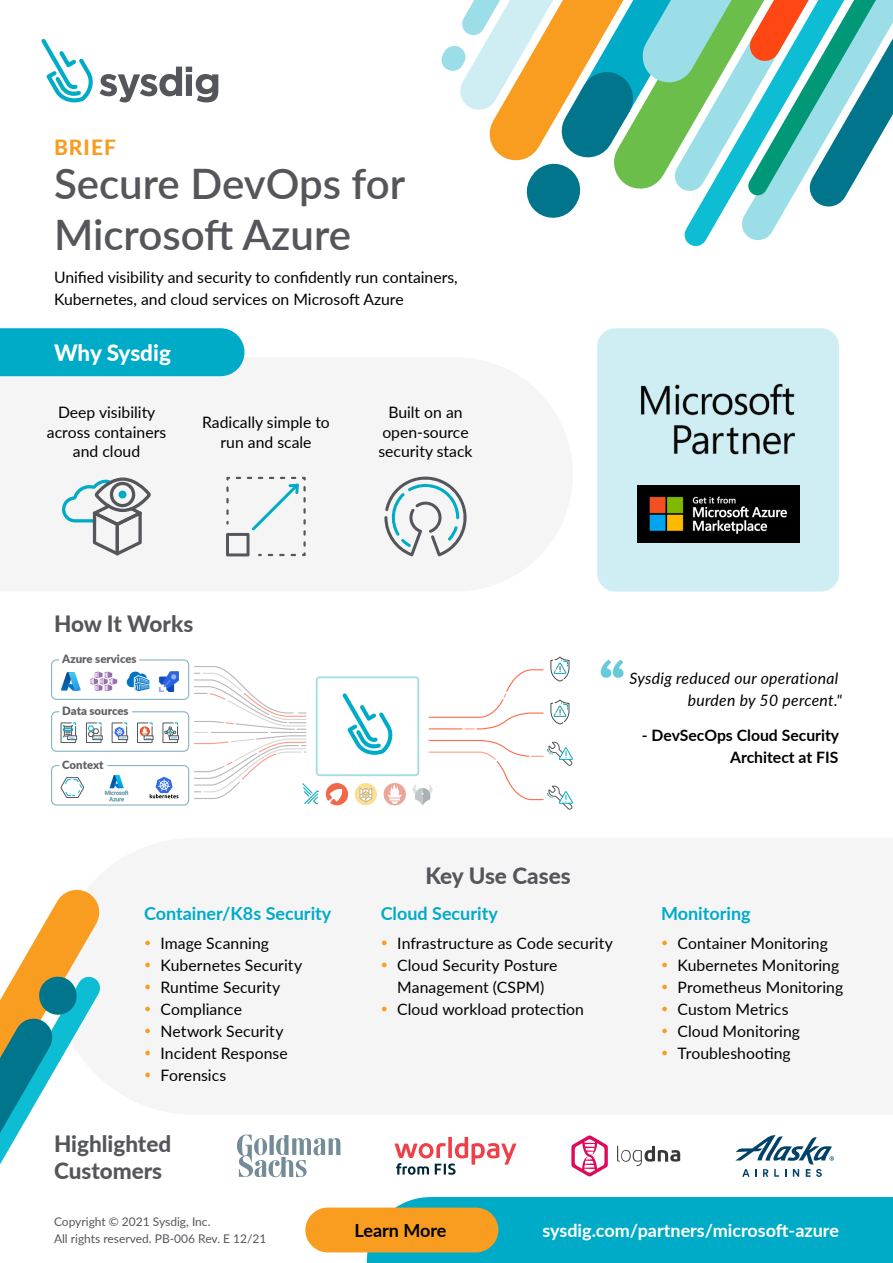
<style>
.page{position:relative;width:893px;height:1263px;background:#fff}
.page>*{position:absolute;margin:0;border:0;box-sizing:border-box;transform-origin:0 0}
.t1{font:600 42px/50.4px "Lato";color:#55565b}
.t2{font:800 22.5px/27px "Lato";color:#55565b}
.t3{font:800 22.5px "Lato";letter-spacing:-.01em;color:#fff}
.t4{font:800 21px "Lato";letter-spacing:.05em;color:#f99d20}
.t5{font:700 18px "Lato";color:#00abc7}
.t6{font:700 18px "Lato";color:#fff}
.t7{font:700 18px "Lato";color:#000}
.t8{font:15.75px/19.5px "Lato";color:#000;text-align:center}
.t9{font:italic 15.75px/22px "Lato";letter-spacing:.02em;color:#000;text-align:right}
.t10{font:700 15.75px/22px "Lato";color:#000;text-align:right}
.t11{font:12px/16.8px "Lato";color:#55565b}
.t12{font:900 11.4px "Lato";color:#606166}
.t13{font:900 2.25px "Lato";color:#00abc7}
.s1{color:#f99d20}
.s2{color:#54575c}
</style>
<div class="page">
<div style="left:367px;top:1197px;width:526px;height:66px;background:#00abc7"></div>
<div style="left:305px;top:1207px;width:193px;height:45px;background:#f99d20;border-radius:22px"></div>
<div style="left:0;top:328px;width:244px;height:48px;background:#00abc7"></div>
<svg style="left:62px;top:477px;width:89px;height:78px"></svg>
<svg style="left:226px;top:477px;width:80px;height:79px"></svg>
<svg style="left:384px;top:476px;width:83px;height:80px"></svg>
<div style="left:597px;top:328px;width:242px;height:263px;background:#cfeef3;border-radius:18px"></div>
<img style="left:641px;top:383px;width:154px;height:72px">
<img style="left:637px;top:486px;width:162px;height:57px">
<svg style="left:441px;top:0;width:452px;height:247px"></svg>
<svg style="left:41px;top:39px;width:177px;height:63px"></svg>
<svg style="left:571px;top:1135px;width:37px;height:41px"></svg>
<svg style="left:617px;top:1146px;width:63px;height:20px"></svg>
<svg style="left:735px;top:1135px;width:99px;height:42px"></svg>
<svg style="left:395px;top:1137px;width:121px;height:38px"></svg>
<svg style="left:237px;top:1135px;width:103px;height:42px"></svg>
<svg style="left:550px;top:656px;width:20px;height:26px"></svg>
<svg style="left:550px;top:699px;width:20px;height:26px"></svg>
<svg style="left:428px;top:669px;width:116px;height:61px"></svg>
<div style="left:316px;top:676px;width:103px;height:100px;border:2px solid #a0dde5;border-radius:3px"></div>
<svg style="left:342px;top:693px;width:51px;height:62px"></svg>
<svg style="left:355px;top:783px;width:22px;height:22px"></svg>
<svg style="left:326px;top:783px;width:23px;height:23px"></svg>
<svg style="left:384px;top:783px;width:22px;height:22px"></svg>
<svg style="left:412px;top:739px;width:161px;height:71px"></svg>
<svg style="left:51px;top:659px;width:268px;height:147px"></svg>
<img style="left:159px;top:671px;width:20px;height:20px">
<svg style="left:601px;top:660px;width:22px;height:18px"></svg>
<svg style="left:25px;top:889px;width:75px;height:68px"></svg>
<svg style="left:0;top:957px;width:101px;height:208px"></svg>
<hr style="left:39px;top:995px;width:38px;height:1px;background:#00758c">
<h3 class="t4" style="left:54px;top:131px;width:64px">BRIEF</h3>
<h1 class="t1" style="left:54px;top:157px;width:353px">Secure DevOps for<br>Microsoft Azure</h1>
<p class="t8" style="left:54px;top:265px;width:405px;line-height:22px;text-align:left">Unified visibility and security to confidently run containers,<br>Kubernetes, and cloud services on Microsoft Azure</p>
<h2 class="t3" style="left:54px;top:336px;width:118px">Why Sysdig</h2>
<p class="t8" style="left:47px;top:402px;width:121px">Deep visibility across containers and cloud</p>
<p class="t8" style="left:202px;top:412px;width:129px">Radically simple to run and scale</p>
<p class="t8" style="left:378px;top:402px;width:96px">Built on an open‑source security stack</p>
<h2 class="t2" style="left:54px;top:609px;width:141px">How It Works</h2>
<p class="t12" style="left:62px;top:651px;width:76px">Azure services</p>
<p class="t12" style="left:62px;top:702px;width:68px">Data sources</p>
<p class="t13" style="left:70px;top:736px;width:7px">CVEs</p>
<p class="t13" style="left:94px;top:736px;width:9px">syscalls</p>
<p class="t13" style="left:146px;top:736px;width:7px">prom</p>
<p class="t12" style="left:62px;top:757px;width:43px">Context</p>
<p class="t9" style="left:629px;top:666px;width:214px">Sysdig reduced our operational burden by 50 percent."</p>
<p class="t10" style="left:642px;top:724px;width:199px">- DevSecOps Cloud Security<br>Architect at FIS</p>
<p class="t5" style="left:144px;top:900px;width:189px">Container/K8s Security</p>
<p class="t8" style="left:144px;top:933px;width:126px"><span class="s1">•</span> Image Scanning</p>
<p class="t8" style="left:144px;top:955px;width:160px"><span class="s1">•</span> Kubernetes Security</p>
<p class="t8" style="left:144px;top:977px;width:138px"><span class="s1">•</span> Runtime Security</p>
<p class="t8" style="left:144px;top:999px;width:99px"><span class="s1">•</span> Compliance</p>
<p class="t8" style="left:144px;top:1021px;width:141px"><span class="s1">•</span> Network Security</p>
<p class="t8" style="left:144px;top:1043px;width:145px"><span class="s1">•</span> Incident Response</p>
<p class="t8" style="left:144px;top:1065px;width:84px"><span class="s1">•</span> Forensics</p>
<h2 class="t2" style="left:54px;top:1129px;width:119px">Highlighted<br>Customers</h2>
<p class="t11" style="left:54px;top:1213px;width:214px">Copyright © 2021 Sysdig, Inc.<br>All rights reserved. <span class="s2">PB-006 Rev. E 12/21</span></p>
<h2 class="t2" style="left:425px;top:861px;width:147px">Key Use Cases</h2>
<p class="t5" style="left:381px;top:900px;width:119px">Cloud Security</p>
<p class="t8" style="left:381px;top:933px;width:234px"><span class="s1">•</span> Infrastructure as Code security</p>
<p class="t8" style="left:381px;top:954px;width:178px;line-height:22px"><span class="s1">•</span> Cloud Security Posture<br>Management (CSPM)</p>
<p class="t8" style="left:381px;top:999px;width:205px"><span class="s1">•</span> Cloud workload protection</p>
<p class="t5" style="left:661px;top:900px;width:91px">Monitoring</p>
<p class="t8" style="left:661px;top:933px;width:168px"><span class="s1">•</span> Container Monitoring</p>
<p class="t8" style="left:661px;top:955px;width:180px"><span class="s1">•</span> Kubernetes Monitoring</p>
<p class="t8" style="left:661px;top:977px;width:184px"><span class="s1">•</span> Prometheus Monitoring</p>
<p class="t8" style="left:661px;top:999px;width:129px"><span class="s1">•</span> Custom Metrics</p>
<p class="t8" style="left:661px;top:1021px;width:141px"><span class="s1">•</span> Cloud Monitoring</p>
<p class="t8" style="left:661px;top:1043px;width:131px"><span class="s1">•</span> Troubleshooting</p>
<p class="t7" style="left:354px;top:1217px;width:94px">Learn More</p>
<p class="t6" style="left:542px;top:1217px;width:298px">sysdig.com/partners/microsoft-azure</p>
</div>
